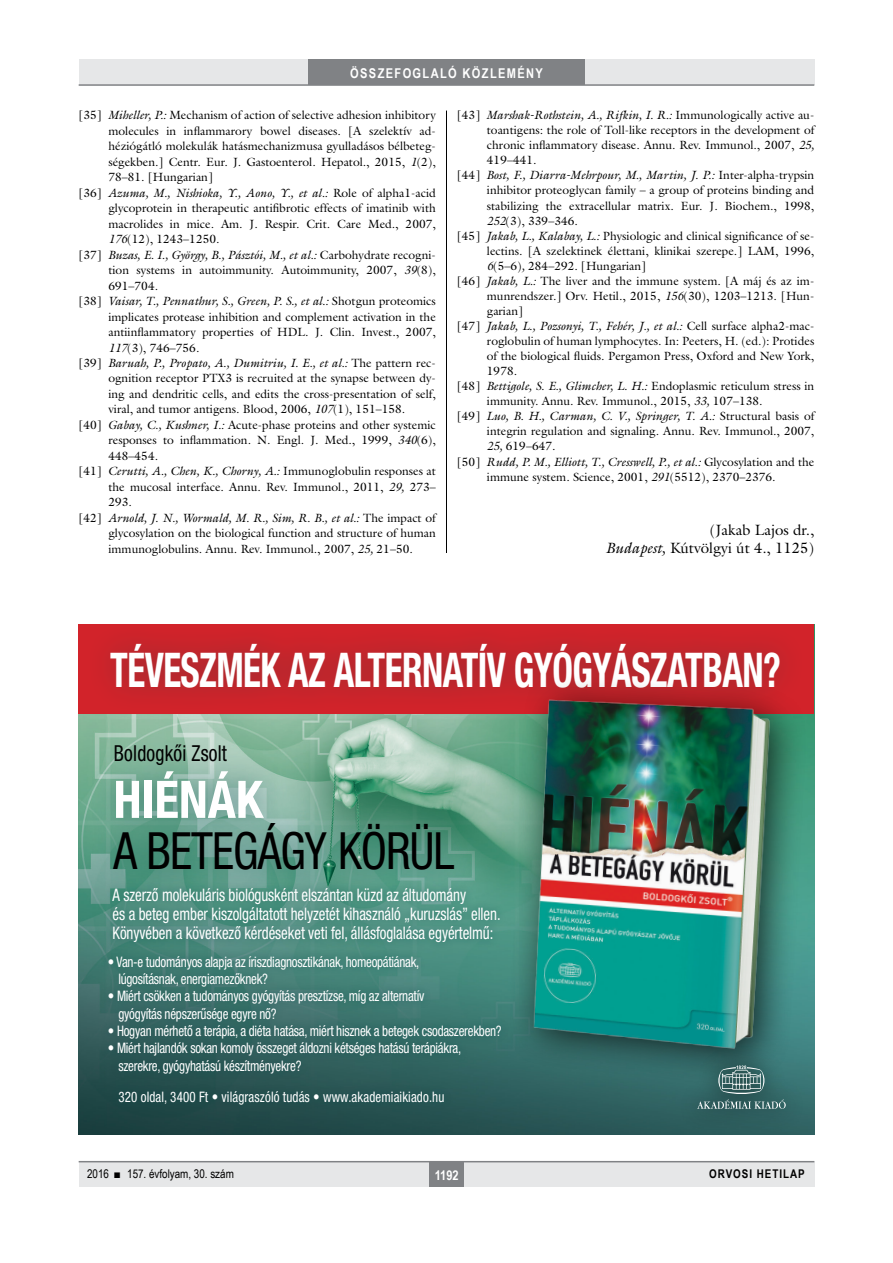
<style>
.page{position:relative;width:893px;height:1263px;background:#fff}
.page>*{position:absolute;margin:0;border:0;box-sizing:border-box;transform-origin:0 0}
.t1{font:51.9px "Helvetica Cond H Bold";color:#fff}
.t2{font:51.45px "Helvetica Cond H";letter-spacing:.035em;color:#000;scale:.92 1}
.t3{font:47.85px "Helvetica Cond H Bold";letter-spacing:-.015em;color:#fff;scale:.77 1}
.t4{font:22.05px "Helvetica Cond H";letter-spacing:.01em;color:#000;scale:.88 1}
.t5{font:17.25px/18.8px "Helvetica Cond H";letter-spacing:-.005em;color:#fff;scale:.87 1}
.irodalom_szerzo{font:15px "Galliard Reg";color:#000}
.t6{font:14.55px/17.4px "Helvetica Cond H";letter-spacing:-.02em;color:#fff;scale:.9 1}
.t7{font:14.55px "Helvetica Cond H";letter-spacing:.01em;color:#fff;scale:.9 1}
.t8{font:700 13.5px "Arial Narrow";letter-spacing:.1em;color:#fff}
.t9{font:12px/15.5px "Galliard Reg";color:#000;text-align:justify}
.t10{font:12px "Arial Narrow";color:#000}
.t11{font:700 12px "Arial Narrow";letter-spacing:.08em;color:#000}
.s1{font-style:italic}
</style>
<div class="page">
<div style="left:79px;top:1161px;width:735px;height:25px;background:#e6e7e8"></div>
<hr style="left:79px;top:1161px;width:735px;height:1px;background:#808285">
<div style="left:430px;top:1161px;width:34px;height:25px;background:#808285"></div>
<div style="left:79px;top:60px;width:735px;height:25px;background:#e6e7e8"></div>
<div style="left:308px;top:60px;width:277px;height:25px;background:#808285"></div>
<hr style="left:79px;top:84px;width:735px;height:2px;background:#808285">
<hr style="left:446px;top:111px;width:1px;height:1026px;background:#000">
<img style="left:78px;top:714px;width:736px;height:421px">
<div style="left:88px;top:745px;width:391px;height:152px;background:#004a4a;opacity:.5"></div>
<div style="left:85px;top:624px;width:721px;height:91px;background:#004a4a;opacity:.3"></div>
<div style="left:508px;top:674px;width:300px;height:412px;background:#000;opacity:.7"></div>
<img style="left:497px;top:654px;width:290px;height:399px">
<div style="left:104px;top:879px;width:404px;height:72px;background:#004a4a;opacity:.5"></div>
<div style="left:100px;top:947px;width:410px;height:166px;background:#004a4a;opacity:.5"></div>
<div style="left:677px;top:1043px;width:130px;height:89px;background:#000;opacity:.5"></div>
<svg style="left:697px;top:1065px;width:89px;height:44px;background:#4c7676"></svg>
<p class="t8" style="left:350px;top:63px;width:194px">ÖSSZEFOGLALÓ KÖZLEMÉNY</p>
<p class="t9" style="left:108px;top:107px;width:329px;text-indent:-30px">[35] <span class="s1">Miheller, P.:</span> Mechanism of action of selective adhesion inhibitory molecules in inflammarory bowel diseases. [A szelektív ad&shy;héziógátló molekulák hatásmechanizmusa gyulladásos bélbeteg&shy;ségekben.] Centr. Eur. J. Gastoenterol. Hepatol., 2015, <span class="s1">1</span>(2), 78–81. [Hungarian]</p>
<p class="t9" style="left:108px;top:185px;width:329px;text-indent:-30px">[36] <span class="s1">Azuma, M., Nishioka, Y., Aono, Y., et al.:</span> Role of alpha1-acid glycoprotein in therapeutic antifibrotic effects of imatinib with macrolides in mice. Am. J. Respir. Crit. Care Med., 2007, <span class="s1">176</span>(12), 1243–1250.</p>
<p class="t9" style="left:108px;top:247px;width:329px;text-indent:-30px">[37] <span class="s1">Buzas, E. I., György, B., Pásztói, M., et al.:</span> Carbohydrate recogni&shy;tion systems in autoimmunity. Autoimmunity, 2007, <span class="s1">39</span>(8), 691–704.</p>
<p class="t9" style="left:108px;top:293px;width:329px;text-indent:-30px">[38] <span class="s1">Vaisar, T., Pennathur, S., Green, P. S., et al.:</span> Shotgun proteomics implicates protease inhibition and complement activation in the antiinflammatory properties of HDL. J. Clin. Invest., 2007, <span class="s1">117</span>(3), 746–756.</p>
<p class="t9" style="left:108px;top:355px;width:329px;text-indent:-30px">[39] <span class="s1">Baruah, P., Propato, A., Dumitriu, I. E., et al.:</span> The pattern rec&shy;ognition receptor PTX3 is recruited at the synapse between dy&shy;ing and dendritic cells, and edits the cross-presentation of self, viral, and tumor antigens. Blood, 2006, <span class="s1">107</span>(1), 151–158.</p>
<p class="t9" style="left:108px;top:417px;width:329px;text-indent:-30px">[40] <span class="s1">Gabay, C., Kushner, I.:</span> Acute-phase proteins and other systemic responses to inflammation. N. Engl. J. Med., 1999, <span class="s1">340</span>(6), 448–454.</p>
<p class="t9" style="left:108px;top:463px;width:329px;text-indent:-30px">[41] <span class="s1">Cerutti, A., Chen, K., Chorny, A.:</span> Immunoglobulin responses at the mucosal interface. Annu. Rev. Immunol., 2011, <span class="s1">29,</span> 273– 293.</p>
<p class="t9" style="left:108px;top:510px;width:329px;text-indent:-30px">[42] <span class="s1">Arnold, J. N., Wormald, M. R., Sim, R. B., et al.:</span> The impact of glycosylation on the biological function and structure of human immunoglobulins. Annu. Rev. Immunol., 2007, <span class="s1">25,</span> 21–50.</p>
<p class="t9" style="left:487px;top:107px;width:329px;line-height:15px;text-indent:-30px">[43] <span class="s1">Marshak-Rothstein, A., Rifkin, I. R.:</span> Immunologically active au&shy;toantigens: the role of Toll-like receptors in the development of chronic inflammatory disease. Annu. Rev. Immunol., 2007, <span class="s1">25, </span>419–441.</p>
<p class="t9" style="left:487px;top:168px;width:329px;line-height:15px;text-indent:-30px">[44] <span class="s1">Bost, F., Diarra-Mehrpour, M., Martin, J. P.:</span> Inter-alpha-trypsin inhibitor proteoglycan family – a group of proteins binding and stabilizing the extracellular matrix. Eur. J. Biochem., 1998, <span class="s1">252</span>(3), 339–346.</p>
<p class="t9" style="left:487px;top:228px;width:329px;line-height:15px;text-indent:-30px">[45] <span class="s1">Jakab, L., Kalabay, L.:</span> Physiologic and clinical significance of se&shy;lectins. [A szelektinek élettani, klinikai szerepe.] LAM, 1996, <span class="s1">6</span>(5–6)<span class="s1">,</span> 284–292. [Hungarian]</p>
<p class="t9" style="left:487px;top:273px;width:329px;line-height:15px;text-indent:-30px">[46] <span class="s1">Jakab, L.:</span> The liver and the immune system. [A máj és az im&shy;munrendszer.] Orv. Hetil., 2015, <span class="s1">156</span>(30), 1203–1213. [Hun&shy;garian]</p>
<p class="t9" style="left:487px;top:318px;width:329px;line-height:15px;text-indent:-30px">[47] <span class="s1">Jakab, L., Pozsonyi, T., Fehér, J., et al.:</span> Cell surface alpha2-mac&shy;roglobulin of human lymphocytes. In: Peeters, H. (ed.): Protides of the biological fluids. Pergamon Press, Oxford and New York, 1978.</p>
<p class="t9" style="left:487px;top:378px;width:329px;line-height:15px;text-indent:-30px">[48] <span class="s1">Bettigole, S. E., Glimcher, L. H.:</span> Endoplasmic reticulum stress in immunity. Annu. Rev. Immunol., 2015, <span class="s1">33,</span> 107–138.</p>
<p class="t9" style="left:487px;top:409px;width:329px;line-height:15px;text-indent:-30px">[49] <span class="s1">Luo, B. H., Carman, C. V., Springer, T. A.:</span> Structural basis of integrin regulation and signaling. Annu. Rev. Immunol., 2007, <span class="s1">25,</span> 619–647.</p>
<p class="t9" style="left:487px;top:454px;width:329px;line-height:15px;text-indent:-30px">[50] <span class="s1">Rudd, P. M., Elliott, T., Cresswell, P., et al.:</span> Glycosylation and the immune system. Science, 2001, <span class="s1">291</span>(5512), 2370–2376.</p>
<p class="irodalom_szerzo" style="left:710px;top:520px;width:106px">(Jakab Lajos dr.,</p>
<p class="irodalom_szerzo" style="left:605px;top:538px;width:210px"><span class="s1">Budapest,</span> Kútvölgyi út 4., 1125)</p>
<p class="t3" style="left:110px;top:644px;width:872px">TÉVESZMÉK AZ ALTERNATÍV GYÓGYÁSZATBAN?</p>
<p class="t4" style="left:114px;top:741px;width:130px">boldogkôi Zsolt</p>
<p class="t1" style="left:114px;top:771px;width:151px">HIÉNÁK</p>
<p class="t2" style="left:114px;top:823px;width:360px">a betegágy körül</p>
<p class="t5" style="left:113px;top:886px;width:447px">a szerzô molekuláris biológusként elszántan küzd az áltudomány<br>és a beteg ember kiszolgáltatott helyzetét kihasználó „kuruzslás” ellen. könyvében a következô kérdéseket veti fel, állásfoglalása egyértelmû:</p>
<p class="t6" style="left:118px;top:953px;width:336px;text-indent:-11px">• Van-e tudományos alapja az íriszdiagnosztikának, homeopátiának, lúgosításnak, energiamezôknek?</p>
<p class="t6" style="left:118px;top:988px;width:342px;text-indent:-11px">• Miért csökken a tudományos gyógyítás presztízse, míg az alternatív gyógyítás népszerûsége egyre nô?</p>
<p class="t6" style="left:108px;top:1022px;width:439px">• Hogyan mérhetô a terápia, a diéta hatása, miért hisznek a betegek csodaszerekben?</p>
<p class="t6" style="left:118px;top:1040px;width:382px;text-indent:-11px">• Miért hajlandók sokan komoly összeget áldozni kétséges hatású terápiákra, szerekre, gyógyhatású készítményekre?</p>
<p class="t7" style="left:118px;top:1089px;width:364px">320 oldal, 3400 Ft • világraszóló tudás • www.akademiaikiado.hu</p>
<p class="t10" style="left:87px;top:1165px;width:148px">2016 ■ 157. évfolyam, 30. szám</p>
<p class="t8" style="left:435px;top:1165px;width:26px">1192</p>
<p class="t11" style="left:709px;top:1165px;width:97px">ORVOSI HETILAP</p>
</div>
